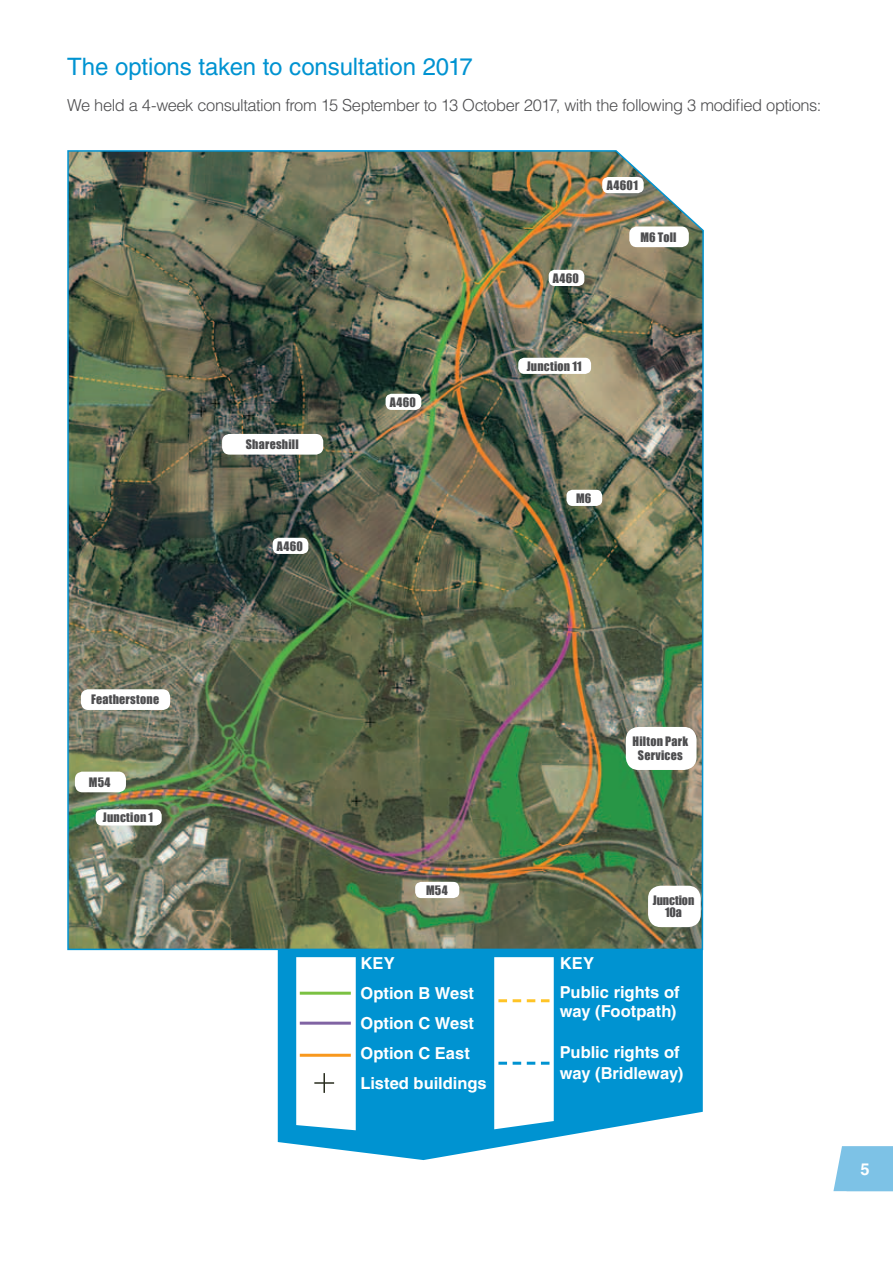
<style>
.page{position:relative;width:893px;height:1263px;background:#fff}
.page>*{position:absolute;margin:0;border:0;box-sizing:border-box;transform-origin:0 0}
.t1{font:24px "Helvetica LT Std";letter-spacing:-.005em;color:#0093d1}
.t2{font:700 16.5px/30px "Helvetica LT Std";color:#fff}
.t3{font:300 16.5px "Helvetica LT Std";letter-spacing:-.025em;color:#4d4d4f}
.t4{font:12px/14.4px "Impact";letter-spacing:.02em;color:#4d4d4f;text-align:center}
.t5{font:12px/12px "Impact";letter-spacing:-.005em;color:#4d4d4f;text-align:center}
</style>
<div class="page">
<svg style="left:278px;top:951px;width:425px;height:209px;background:#1e9fd6"></svg>
<svg style="left:296px;top:957px;width:60px;height:173px"></svg>
<svg style="left:494px;top:957px;width:60px;height:172px"></svg>
<hr style="left:300px;top:1022px;width:51px;height:3px;background:#8063a3">
<hr style="left:300px;top:992px;width:51px;height:3px;background:#7bc142">
<hr style="left:300px;top:1054px;width:51px;height:3px;background:#f8981d">
<hr style="left:323px;top:1073px;width:2px;height:20px;background:#292d1f">
<hr style="left:314px;top:1082px;width:20px;height:2px;background:#292d1f">
<img style="left:67px;top:150px;width:637px;height:801px">
<div style="left:629px;top:226px;width:60px;height:21px;background:#fff;border-radius:8px"></div>
<div style="left:222px;top:434px;width:101px;height:21px;background:#fff;border-radius:8px"></div>
<div style="left:81px;top:689px;width:89px;height:21px;background:#fff;border-radius:8px"></div>
<div style="left:75px;top:772px;width:51px;height:20px;background:#fff;border-radius:8px"></div>
<div style="left:96px;top:809px;width:66px;height:16px;background:#fff;border-radius:6px"></div>
<div style="left:602px;top:177px;width:42px;height:16px;background:#fff;border-radius:6px"></div>
<div style="left:415px;top:882px;width:44px;height:16px;background:#fff;border-radius:6px"></div>
<div style="left:626px;top:727px;width:71px;height:43px;background:#fff;border-radius:13px"></div>
<div style="left:566px;top:490px;width:36px;height:16px;background:#fff;border-radius:6px"></div>
<div style="left:549px;top:270px;width:35px;height:16px;background:#fff;border-radius:6px"></div>
<div style="left:518px;top:358px;width:73px;height:16px;background:#fff;border-radius:6px"></div>
<div style="left:273px;top:538px;width:35px;height:16px;background:#fff;border-radius:6px"></div>
<div style="left:386px;top:394px;width:35px;height:16px;background:#fff;border-radius:6px"></div>
<div style="left:648px;top:886px;width:53px;height:41px;background:#fff;border-radius:13px"></div>
<svg style="left:833px;top:1146px;width:60px;height:45px;background:#87c6e8"></svg>
<h1 class="t1" style="left:67px;top:53px;width:407px">The options taken to consultation 2017</h1>
<p class="t3" style="left:67px;top:95px;width:755px">We held a 4-week consultation from 15 September to 13 October 2017, with the following 3 modified options:</p>
<p class="t4" style="left:607px;top:178px;width:33px">A4601</p>
<p class="t4" style="left:246px;top:437px;width:54px">Shareshill</p>
<p class="t4" style="left:277px;top:538px;width:28px">A460</p>
<p class="t4" style="left:390px;top:394px;width:28px">A460</p>
<p class="t4" style="left:553px;top:270px;width:28px">A460</p>
<p class="t4" style="left:527px;top:358px;width:57px">Junction 11</p>
<p class="t4" style="left:576px;top:490px;width:17px">M6</p>
<p class="t4" style="left:640px;top:229px;width:38px">M6 Toll</p>
<p class="t4" style="left:91px;top:692px;width:70px">Featherstone</p>
<p class="t4" style="left:89px;top:774px;width:23px">M54</p>
<p class="t4" style="left:103px;top:810px;width:52px">Junction 1</p>
<p class="t4" style="left:426px;top:882px;width:23px">M54</p>
<p class="t4" style="left:632px;top:734px;width:57px">Hilton Park<br>Services</p>
<p class="t5" style="left:653px;top:894px;width:43px">Junction<br>10a</p>
<p class="t2" style="left:360px;top:948px;width:128px">KEY<br>Option B West<br>Option C West<br>Option C East<br>Listed buildings</p>
<p class="t2" style="left:560px;top:949px;width:121px;line-height:28.5px">KEY<br>Public rights of</p>
<p class="t2" style="left:560px;top:996px;width:118px">way (Footpath)</p>
<p class="t2" style="left:560px;top:1041px;width:125px;line-height:21px">Public rights of way (Bridleway)</p>
<p class="t2" style="left:860px;top:1153px;width:11px">5</p>
</div>
